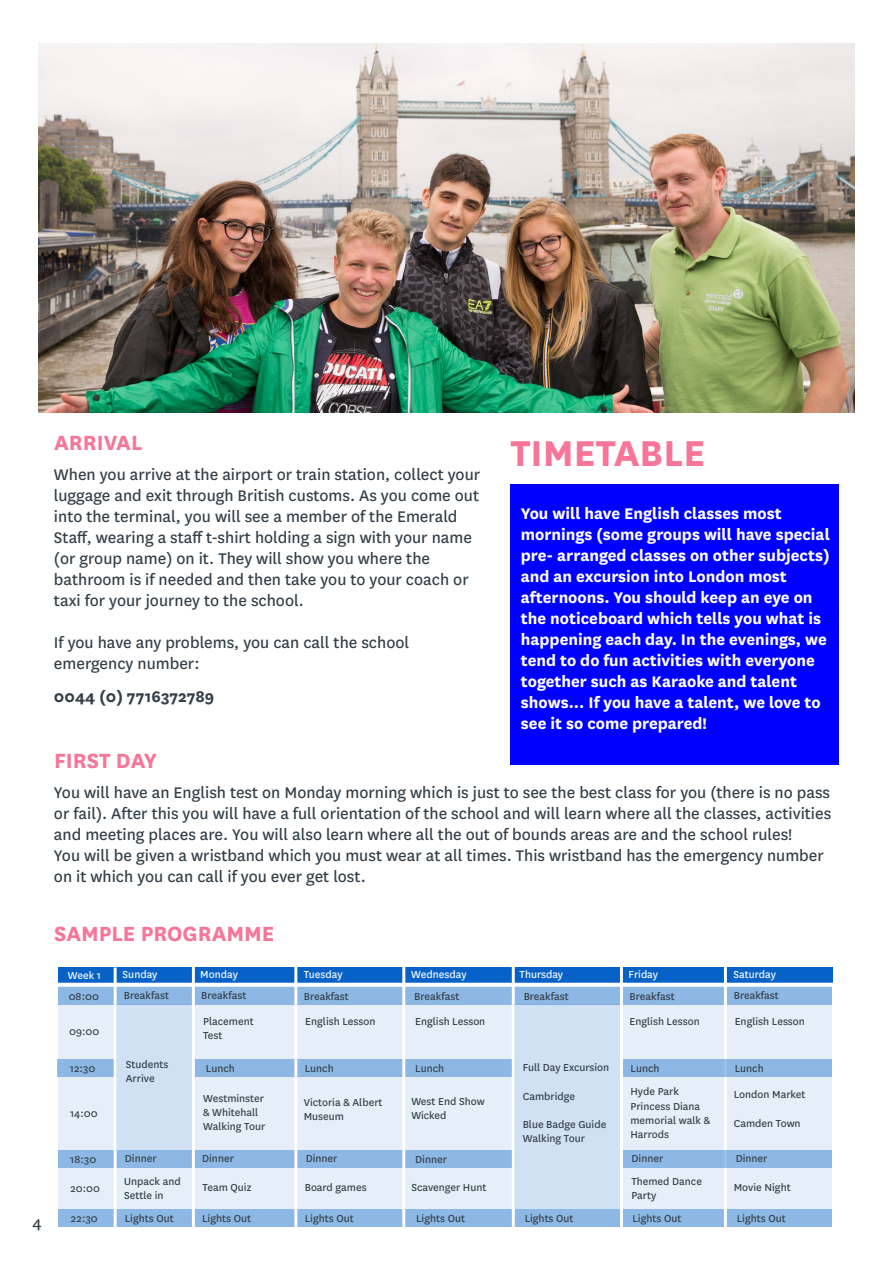
<style>
.page{position:relative;width:893px;height:1263px;background:#fff}
.page>*{position:absolute;margin:0;border:0;box-sizing:border-box;transform-origin:0 0}
.t1{font:700 42px "National";color:#f67599}
.t2{font:700 24px "National";color:#f67599}
.t3{font:18px/21px "National";color:#333f48}
.t4{font:700 18px/21px "National";color:#fff}
.t5{font:700 18px "National";color:#333f48}
.t6{font:18px "National";color:#334047}
.t7{font:11.85px/14.2px "National";color:#333f48}
.t8{font:11.85px "National";color:#fff}
</style>
<div class="page">
<div style="left:510px;top:484px;width:329px;height:281px;background:#00f"></div>
<img style="left:38px;top:44px;width:816px;height:369px">
<div style="left:58px;top:968px;width:774px;height:17px;background:#0762c8"></div>
<div style="left:58px;top:986px;width:774px;height:240px;background:#e6eff9"></div>
<div style="left:193px;top:1059px;width:320px;height:18px;background:#8db7e5"></div>
<div style="left:58px;top:1150px;width:455px;height:17px;background:#8db7e5"></div>
<div style="left:58px;top:1209px;width:774px;height:17px;background:#8db7e5"></div>
<div style="left:58px;top:987px;width:774px;height:17px;background:#8db7e5"></div>
<hr style="left:192px;top:964px;width:3px;height:263px;background:#fff">
<hr style="left:294px;top:964px;width:3px;height:263px;background:#fff">
<hr style="left:402px;top:964px;width:3px;height:263px;background:#fff">
<hr style="left:512px;top:964px;width:3px;height:263px;background:#fff">
<hr style="left:724px;top:964px;width:3px;height:263px;background:#fff">
<hr style="left:54px;top:983px;width:785px;height:3px;background:#fff">
<div style="left:58px;top:1059px;width:57px;height:18px;background:#8db7e5"></div>
<hr style="left:114px;top:967px;width:3px;height:260px;background:#fff">
<div style="left:621px;top:1059px;width:211px;height:18px;background:#8db7e5"></div>
<div style="left:621px;top:1150px;width:211px;height:17px;background:#8db7e5"></div>
<hr style="left:620px;top:964px;width:3px;height:263px;background:#fff">
<div style="left:117px;top:1004px;width:75px;height:146px;background:#d0e1f4"></div>
<div style="left:515px;top:1004px;width:105px;height:205px;background:#d0e1f4"></div>
<h2 class="t2" style="left:54px;top:425px;width:90px">ARRIVAL</h2>
<p class="t3" style="left:54px;top:463px;width:428px">When you arrive at the airport or train station, collect your luggage and exit through British customs. As you come out into the terminal, you will see a member of the Emerald Staff, wearing a staff t-shirt holding a sign with your name (or group name) on it. They will show you where the bathroom is if needed and then take you to your coach or taxi for your journey to the school.</p>
<p class="t3" style="left:54px;top:631px;width:357px">If you have any problems, you can call the school emergency number:</p>
<p class="t5" style="left:54px;top:684px;width:162px">0044 (0) 7716372789</p>
<h2 class="t2" style="left:54px;top:744px;width:105px">FIRST DAY</h2>
<h1 class="t1" style="left:510px;top:424px;width:196px">TIMETABLE</h1>
<p class="t4" style="left:521px;top:502px;width:310px">You will have English classes most mornings (some groups will have special pre- arranged classes on other subjects) and an excursion into London most afternoons. You should keep an eye on the noticeboard which tells you what is happening each day. In the evenings, we tend to do fun activities with everyone together such as Karaoke and talent shows... If you have a talent, we love to see it so come prepared!</p>
<p class="t3" style="left:54px;top:781px;width:779px">You will have an English test on Monday morning which is just to see the best class for you (there is no pass or fail). After this you will have a full orientation of the school and will learn where all the classes, activities and meeting places are. You will also learn where all the out of bounds areas are and the school rules!<br>You will be given a wristband which you must wear at all times. This wristband has the emergency number on it which you can call if you ever get lost.</p>
<p class="t6" style="left:33px;top:1211px;width:11px">4</p>
<h2 class="t2" style="left:54px;top:916px;width:222px">SAMPLE PROGRAMME</h2>
<p class="t8" style="left:68px;top:968px;width:35px">Week 1</p>
<p class="t7" style="left:69px;top:989px;width:32px">08:00</p>
<p class="t7" style="left:69px;top:1023px;width:32px">09:00</p>
<p class="t7" style="left:70px;top:1060px;width:27px">12:30</p>
<p class="t7" style="left:70px;top:1106px;width:29px">14:00</p>
<p class="t7" style="left:70px;top:1151px;width:28px">18:30</p>
<p class="t7" style="left:71px;top:1181px;width:31px">20:00</p>
<p class="t7" style="left:71px;top:1210px;width:28px">22:30</p>
<p class="t8" style="left:123px;top:966px;width:36px">Sunday</p>
<p class="t8" style="left:200px;top:966px;width:39px">Monday</p>
<p class="t8" style="left:304px;top:966px;width:40px">Tuesday</p>
<p class="t8" style="left:411px;top:966px;width:57px">Wednesday</p>
<p class="t8" style="left:520px;top:966px;width:45px">Thursday</p>
<p class="t8" style="left:629px;top:966px;width:31px">Friday</p>
<p class="t8" style="left:733px;top:966px;width:44px">Saturday</p>
<p class="t7" style="left:124px;top:988px;width:47px">Breakfast</p>
<p class="t7" style="left:201px;top:988px;width:47px">Breakfast</p>
<p class="t7" style="left:304px;top:988px;width:47px">Breakfast</p>
<p class="t7" style="left:414px;top:988px;width:47px">Breakfast</p>
<p class="t7" style="left:524px;top:989px;width:47px">Breakfast</p>
<p class="t7" style="left:630px;top:989px;width:47px">Breakfast</p>
<p class="t7" style="left:734px;top:988px;width:47px">Breakfast</p>
<p class="t7" style="left:203px;top:1013px;width:52px">Placement<br>Test</p>
<p class="t7" style="left:305px;top:1013px;width:72px">English Lesson</p>
<p class="t7" style="left:415px;top:1013px;width:72px">English Lesson</p>
<p class="t7" style="left:629px;top:1013px;width:72px">English Lesson</p>
<p class="t7" style="left:735px;top:1013px;width:72px">English Lesson</p>
<p class="t7" style="left:126px;top:1056px;width:44px">Students<br>Arrive</p>
<p class="t7" style="left:523px;top:1060px;width:88px">Full Day Excursion</p>
<p class="t7" style="left:523px;top:1088px;width:54px">Cambridge</p>
<p class="t7" style="left:523px;top:1117px;width:85px">Blue Badge Guide<br>Walking Tour</p>
<p class="t7" style="left:206px;top:1060px;width:30px">Lunch</p>
<p class="t7" style="left:305px;top:1060px;width:30px">Lunch</p>
<p class="t7" style="left:415px;top:1060px;width:30px">Lunch</p>
<p class="t7" style="left:631px;top:1060px;width:30px">Lunch</p>
<p class="t7" style="left:735px;top:1060px;width:30px">Lunch</p>
<p class="t7" style="left:630px;top:1084px;width:81px">Hyde Park<br>Princess Diana memorial walk &amp;<br>Harrods</p>
<p class="t7" style="left:734px;top:1087px;width:73px">London Market</p>
<p class="t7" style="left:203px;top:1090px;width:64px">Westminster &amp; Whitehall<br>Walking Tour</p>
<p class="t7" style="left:304px;top:1095px;width:80px">Victoria &amp; Albert<br>Museum</p>
<p class="t7" style="left:411px;top:1094px;width:75px">West End Show<br>Wicked</p>
<p class="t7" style="left:734px;top:1115px;width:68px">Camden Town</p>
<p class="t7" style="left:125px;top:1151px;width:33px">Dinner</p>
<p class="t7" style="left:202px;top:1151px;width:33px">Dinner</p>
<p class="t7" style="left:306px;top:1151px;width:33px">Dinner</p>
<p class="t7" style="left:415px;top:1151px;width:33px">Dinner</p>
<p class="t7" style="left:631px;top:1151px;width:33px">Dinner</p>
<p class="t7" style="left:736px;top:1151px;width:33px">Dinner</p>
<p class="t7" style="left:124px;top:1174px;width:58px">Unpack and<br>Settle in</p>
<p class="t7" style="left:203px;top:1180px;width:50px">Team Quiz</p>
<p class="t7" style="left:305px;top:1180px;width:63px">Board games</p>
<p class="t7" style="left:411px;top:1180px;width:76px">Scavenger Hunt</p>
<p class="t7" style="left:631px;top:1173px;width:72px">Themed Dance<br>Party</p>
<p class="t7" style="left:734px;top:1180px;width:58px">Movie Night</p>
<p class="t7" style="left:125px;top:1210px;width:50px">Lights Out</p>
<p class="t7" style="left:202px;top:1210px;width:50px">Lights Out</p>
<p class="t7" style="left:305px;top:1210px;width:50px">Lights Out</p>
<p class="t7" style="left:416px;top:1210px;width:50px">Lights Out</p>
<p class="t7" style="left:525px;top:1210px;width:50px">Lights Out</p>
<p class="t7" style="left:632px;top:1210px;width:50px">Lights Out</p>
<p class="t7" style="left:737px;top:1210px;width:50px">Lights Out</p>
</div>
